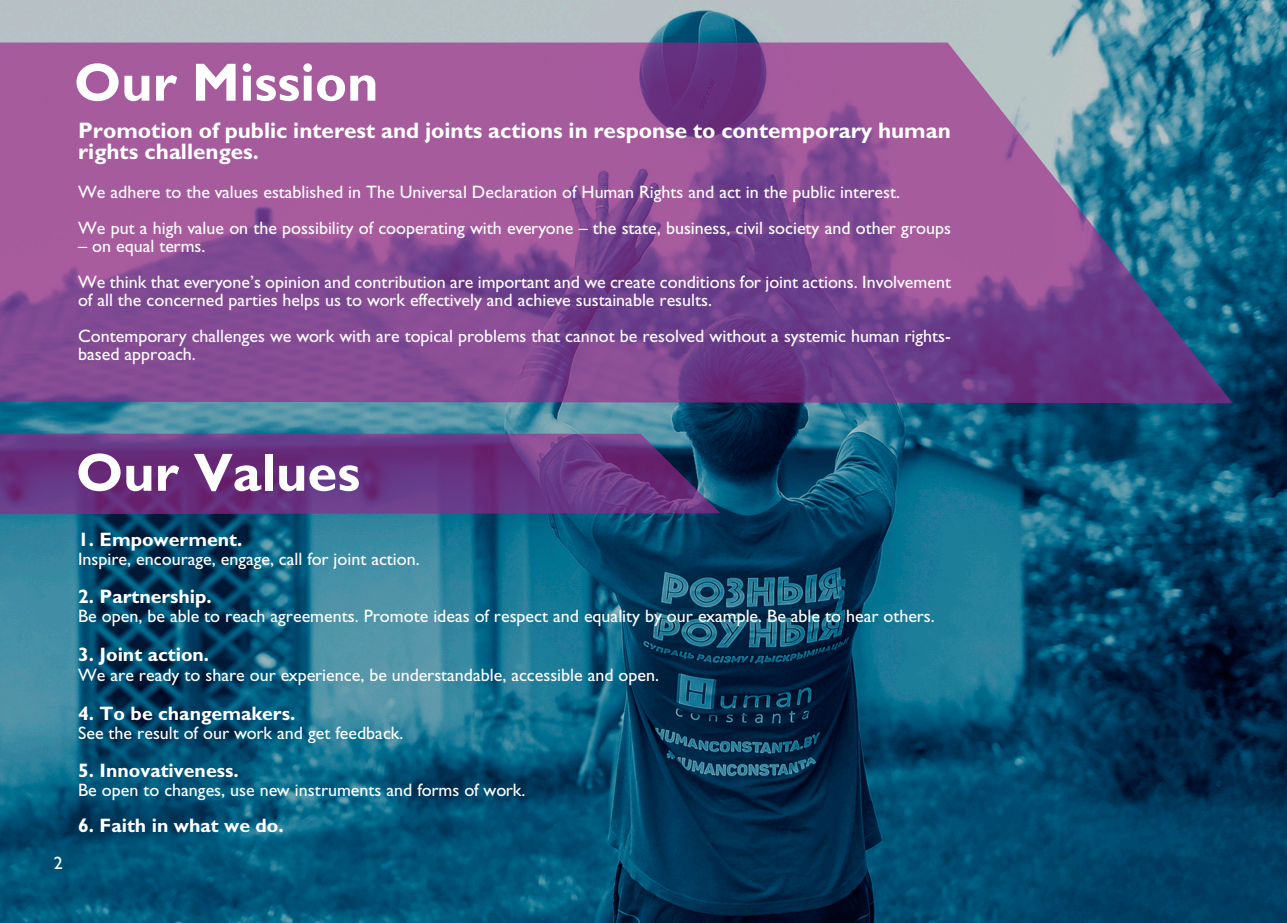
<style>
.page{position:relative;width:1287px;height:923px;background:#fff}
.page>*{position:absolute;margin:0;border:0;box-sizing:border-box;transform-origin:0 0}
.t1{font:700 54px "Gals C";color:#fff}
.t2{font:700 22.5px/21px "Gals C";color:#fff}
.t3{font:700 19.5px "Gals C";color:#fff}
.t4{font:18px/18px "Gals C";color:#fff}
</style>
<div class="page">
<img style="left:0;top:0;width:1287px;height:922px">
<svg style="left:0;top:41px;width:1234px;height:363px;background:#845596"></svg>
<svg style="left:0;top:433px;width:722px;height:82px;background:#62367f"></svg>
<p class="t1" style="left:74px;top:53px;width:306px">Our Mission</p>
<p class="t2" style="left:78px;top:120px;width:874px">Promotion of public interest and joints actions in response to contemporary human rights challenges.</p>
<p class="t4" style="left:78px;top:184px;width:823px">We adhere to the values established in The Universal Declaration of Human Rights and act in the public interest.</p>
<p class="t4" style="left:78px;top:220px;width:874px">We put a high value on the possibility of cooperating with everyone – the state, business, civil society and other groups</p>
<p class="t4" style="left:78px;top:238px;width:129px">– on equal terms.</p>
<p class="t4" style="left:78px;top:274px;width:874px">We think that everyone’s opinion and contribution are important and we create conditions for joint actions. Involvement of all the concerned parties helps us to work effectively and achieve sustainable results.</p>
<p class="t4" style="left:78px;top:328px;width:874px">Contemporary challenges we work with are topical problems that cannot be resolved without a systemic human rights&shy;based approach.</p>
<p class="t1" style="left:76px;top:443px;width:286px">Our Values</p>
<p class="t4" style="left:54px;top:854px;width:10px">2</p>
<p class="t3" style="left:78px;top:528px;width:166px">1. Empowerment.</p>
<p class="t4" style="left:78px;top:550px;width:343px">Inspire, encourage, engage, call for joint action.</p>
<p class="t3" style="left:78px;top:585px;width:135px">2. Partnership.</p>
<p class="t4" style="left:78px;top:607px;width:858px">Be open, be able to reach agreements. Promote ideas of respect and equality by our example. Be able to hear others.</p>
<p class="t3" style="left:78px;top:644px;width:133px">3. Joint action.</p>
<p class="t4" style="left:78px;top:666px;width:583px">We are ready to share our experience, be understandable, accessible and open.</p>
<p class="t3" style="left:78px;top:702px;width:219px">4. To be changemakers.</p>
<p class="t4" style="left:78px;top:724px;width:327px">See the result of our work and get feedback.</p>
<p class="t3" style="left:78px;top:759px;width:162px">5. Innovativeness.</p>
<p class="t4" style="left:78px;top:781px;width:449px">Be open to changes, use new instruments and forms of work.</p>
<p class="t3" style="left:78px;top:815px;width:207px">6. Faith in what we do.</p>
</div>
